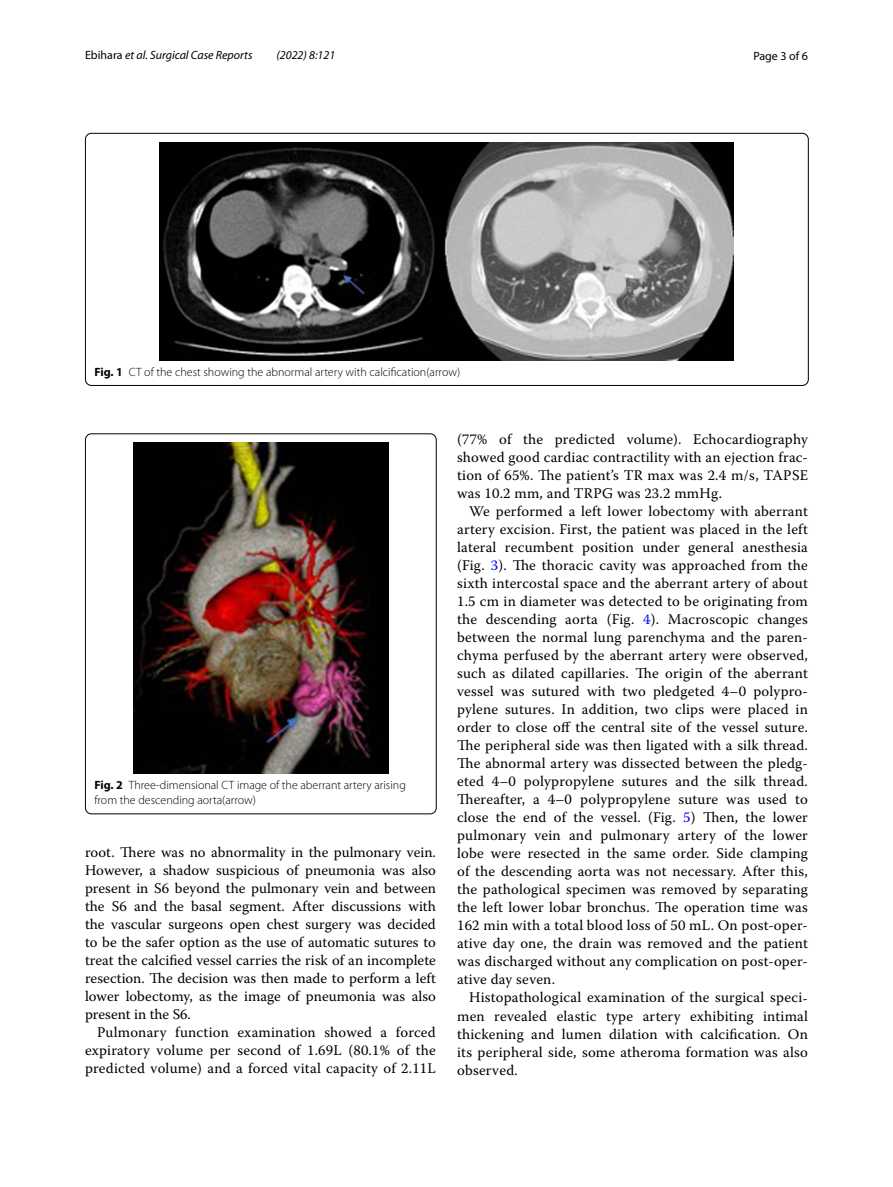
<style>
.page{position:relative;width:893px;height:1187px;background:#fff}
.page>*{position:absolute;margin:0;border:0;box-sizing:border-box;transform-origin:0 0}
.t1{font:14.7px/18px "Warnock Pro";letter-spacing:.015em;color:#000;text-align:justify}
.t2{font:300 12px/15px "Myriad Pro";color:#000}
.t3{font:italic 12px "Myriad Pro";color:#000}
.t4{font:12px "Myriad Pro";color:#000}
.s1{font-style:normal}
.s2{font-weight:700}
.s3{color:#00f}
</style>
<div class="page">
<img style="left:160px;top:142px;width:574px;height:218px">
<div style="left:85px;top:133px;width:723px;height:252px;border:1px solid #000;border-radius:6px"></div>
<img style="left:133px;top:443px;width:255px;height:330px">
<div style="left:85px;top:433px;width:351px;height:381px;border:1px solid #000;border-radius:6px"></div>
<p class="t3" style="left:85px;top:48px;width:169px"><span class="s1">Ebihara</span> et al. Surgical Case Reports</p>
<p class="t3" style="left:277px;top:48px;width:60px">(2022) 8:121</p>
<p class="t4" style="left:753px;top:48px;width:56px">Page 3 of 6</p>
<p class="t2" style="left:94px;top:364px;width:367px"><span class="s2">Fig. 1</span> CT of the chest showing the abnormal artery with calcification(arrow)</p>
<p class="t2" style="left:94px;top:777px;width:313px"><span class="s2">Fig. 2</span> Three-dimensional CT image of the aberrant artery arising from the descending aorta(arrow)</p>
<p class="t1" style="left:85px;top:843px;width:352px">root. There was no abnormality in the pulmonary vein.<br>However, a shadow suspicious of pneumonia was also present in S6 beyond the pulmonary vein and between the S6 and the basal segment. After discussions with the vascular surgeons open chest surgery was decided to be the safer option as the use of automatic sutures to treat the calcified vessel carries the risk of an incomplete resection. The decision was then made to perform a left lower lobectomy, as the image of pneumonia was also present in the S6.</p>
<p class="t1" style="left:85px;top:1023px;width:352px;text-indent:12px">Pulmonary function examination showed a forced expiratory volume per second of 1.69L (80.1% of the predicted volume) and a forced vital capacity of 2.11L</p>
<p class="t1" style="left:457px;top:430px;width:352px">(77% of the predicted volume). Echocardiography showed good cardiac contractility with an ejection frac&shy;tion of 65%. The patient’s TR max was 2.4 m/s, TAPSE was 10.2 mm, and TRPG was 23.2 mmHg.</p>
<p class="t1" style="left:457px;top:502px;width:352px;text-indent:12px">We performed a left lower lobectomy with aberrant artery excision. First, the patient was placed in the left lateral recumbent position under general anesthesia (Fig. <span class="s3">3</span>). The thoracic cavity was approached from the sixth intercostal space and the aberrant artery of about 1.5 cm in diameter was detected to be originating from the descending aorta (Fig. <span class="s3">4</span>). Macroscopic changes between the normal lung parenchyma and the paren&shy;chyma perfused by the aberrant artery were observed, such as dilated capillaries. The origin of the aberrant vessel was sutured with two pledgeted 4–0 polypro&shy;pylene sutures. In addition, two clips were placed in order to close off the central site of the vessel suture.<br>The peripheral side was then ligated with a silk thread.<br>The abnormal artery was dissected between the pledg&shy;eted 4–0 polypropylene sutures and the silk thread.<br>Thereafter, a 4–0 polypropylene suture was used to close the end of the vessel. (Fig. <span class="s3">5</span>) Then, the lower pulmonary vein and pulmonary artery of the lower lobe were resected in the same order. Side clamping of the descending aorta was not necessary. After this, the pathological specimen was removed by separating the left lower lobar bronchus. The operation time was 162 min with a total blood loss of 50 mL. On post-oper&shy;ative day one, the drain was removed and the patient was discharged without any complication on post-oper&shy;ative day seven.</p>
<p class="t1" style="left:457px;top:988px;width:352px;text-indent:12px">Histopathological examination of the surgical speci&shy;men revealed elastic type artery exhibiting intimal thickening and lumen dilation with calcification. On its peripheral side, some atheroma formation was also observed.</p>
</div>
